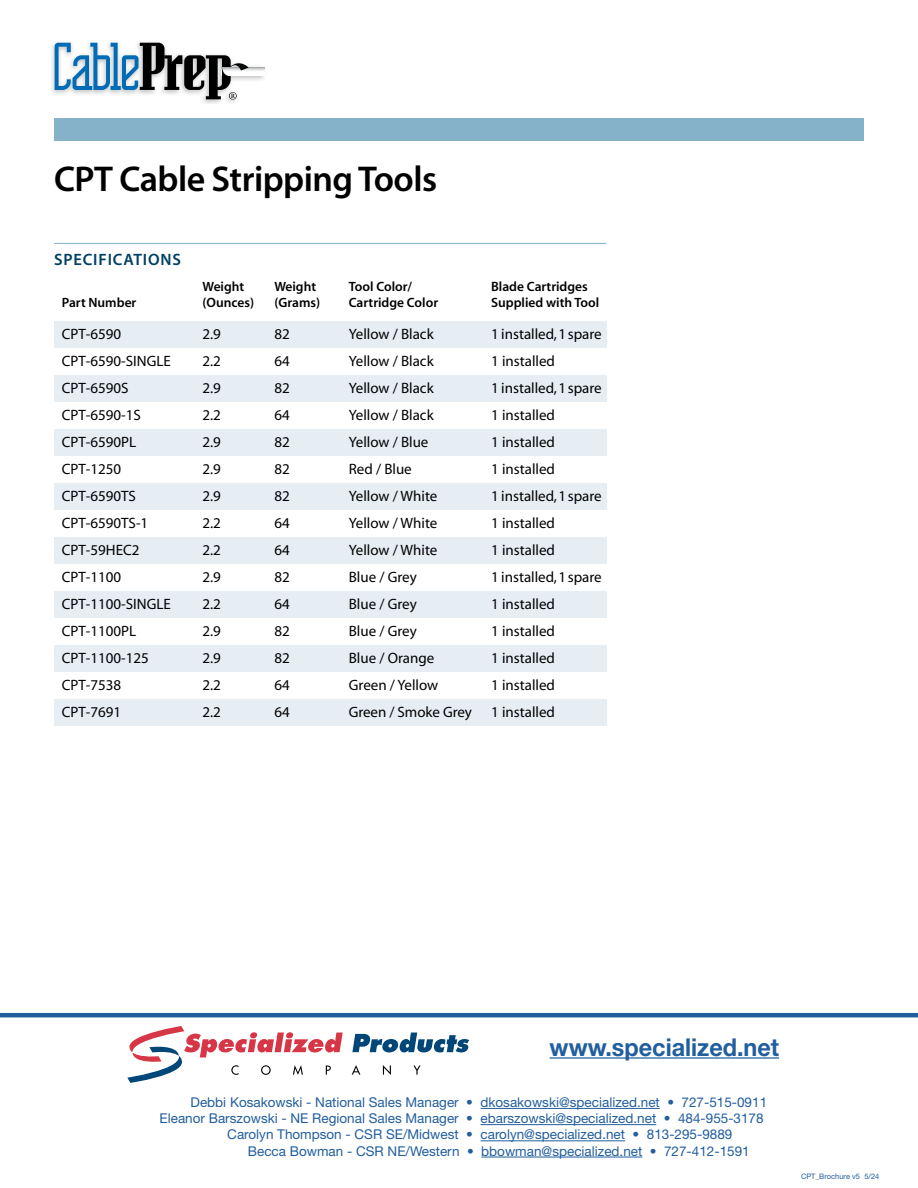
<style>
.page{position:relative;width:918px;height:1188px;background:#fff}
.page>*{position:absolute;margin:0;border:0;box-sizing:border-box;transform-origin:0 0}
.t1{font:36px "Myriad MM 565 wt 600 wd";letter-spacing:-.015em;color:#000}
.t2{font:700 24.6px "Helvetica Neue LT Pro";color:#215e9e;scale:.95 1}
.t3{font:16.5px "Myriad MM 565 wt 600 wd";letter-spacing:.05em;color:#004062}
.t4{font:15px "Myriad MM 400 wt 600 wd";color:#000}
.t5{font:13.5px "Helvetica Neue LT Pro";color:#215e9e}
.t6{font:13.5px "Myriad MM 565 wt 600 wd";color:#000}
.t7{font:7.5px "Helvetica Neue LT Pro";color:#215e9e}
</style>
<div class="page">
<img style="left:51px;top:42px;width:214px;height:62px">
<svg style="left:249px;top:67px;width:15px;height:9px"></svg>
<svg style="left:55px;top:43px;width:194px;height:57px"></svg>
<div style="left:54px;top:118px;width:810px;height:22px;background:#86b2c9"></div>
<div style="left:54px;top:321px;width:552px;height:27px;background:#e6eef3"></div>
<div style="left:54px;top:375px;width:552px;height:27px;background:#e6eef3"></div>
<div style="left:54px;top:429px;width:552px;height:27px;background:#e6eef3"></div>
<div style="left:54px;top:483px;width:552px;height:27px;background:#e6eef3"></div>
<div style="left:54px;top:537px;width:552px;height:27px;background:#e6eef3"></div>
<div style="left:54px;top:591px;width:552px;height:27px;background:#e6eef3"></div>
<div style="left:54px;top:645px;width:552px;height:27px;background:#e6eef3"></div>
<div style="left:54px;top:699px;width:552px;height:27px;background:#e6eef3"></div>
<hr style="left:54px;top:243px;width:552px;height:1px;background:#86b2c9">
<hr style="left:550px;top:1057px;width:229px;height:2px;background:#215e9e">
<hr style="left:481px;top:1108px;width:179px;height:1px;background:#215e9e">
<hr style="left:481px;top:1124px;width:175px;height:1px;background:#215e9e">
<hr style="left:481px;top:1140px;width:144px;height:1px;background:#215e9e">
<hr style="left:481px;top:1157px;width:161px;height:1px;background:#215e9e">
<svg style="left:352px;top:1033px;width:117px;height:19px"></svg>
<svg style="left:352px;top:1065px;width:8px;height:10px"></svg>
<svg style="left:383px;top:1065px;width:8px;height:10px"></svg>
<svg style="left:413px;top:1066px;width:8px;height:9px"></svg>
<svg style="left:127px;top:1026px;width:216px;height:57px"></svg>
<hr style="left:0;top:1013px;width:918px;height:4px;background:#215e9e">
<p class="t1" style="left:54px;top:160px;width:385px">CPT Cable Stripping Tools</p>
<p class="t3" style="left:54px;top:251px;width:129px">SPECIFICATIONS</p>
<p class="t6" style="left:202px;top:279px;width:43px">Weight</p>
<p class="t6" style="left:274px;top:279px;width:43px">Weight</p>
<p class="t6" style="left:349px;top:279px;width:65px">Tool Color/</p>
<p class="t6" style="left:491px;top:279px;width:98px">Blade Cartridges</p>
<p class="t6" style="left:62px;top:296px;width:76px">Part Number</p>
<p class="t6" style="left:202px;top:296px;width:53px">(Ounces)</p>
<p class="t6" style="left:274px;top:296px;width:47px">(Grams)</p>
<p class="t6" style="left:349px;top:296px;width:91px">Cartridge Color</p>
<p class="t6" style="left:491px;top:296px;width:110px">Supplied with Tool</p>
<p class="t4" style="left:62px;top:326px;width:61px">CPT-6590</p>
<p class="t4" style="left:203px;top:326px;width:20px">2.9</p>
<p class="t4" style="left:274px;top:326px;width:17px">82</p>
<p class="t4" style="left:349px;top:326px;width:86px">Yellow / Black</p>
<p class="t4" style="left:491px;top:326px;width:112px">1 installed,1 spare</p>
<p class="t4" style="left:62px;top:353px;width:111px">CPT-6590-SINGLE</p>
<p class="t4" style="left:203px;top:353px;width:20px">2.2</p>
<p class="t4" style="left:274px;top:353px;width:17px">64</p>
<p class="t4" style="left:349px;top:353px;width:86px">Yellow / Black</p>
<p class="t4" style="left:491px;top:353px;width:65px">1 installed</p>
<p class="t4" style="left:62px;top:380px;width:68px">CPT-6590S</p>
<p class="t4" style="left:203px;top:380px;width:20px">2.9</p>
<p class="t4" style="left:274px;top:380px;width:17px">82</p>
<p class="t4" style="left:349px;top:380px;width:86px">Yellow / Black</p>
<p class="t4" style="left:491px;top:380px;width:112px">1 installed,1 spare</p>
<p class="t4" style="left:62px;top:407px;width:81px">CPT-6590-1S</p>
<p class="t4" style="left:203px;top:407px;width:20px">2.2</p>
<p class="t4" style="left:274px;top:407px;width:17px">64</p>
<p class="t4" style="left:349px;top:407px;width:86px">Yellow / Black</p>
<p class="t4" style="left:491px;top:407px;width:65px">1 installed</p>
<p class="t4" style="left:62px;top:434px;width:76px">CPT-6590PL</p>
<p class="t4" style="left:203px;top:434px;width:20px">2.9</p>
<p class="t4" style="left:274px;top:434px;width:17px">82</p>
<p class="t4" style="left:349px;top:434px;width:81px">Yellow / Blue</p>
<p class="t4" style="left:491px;top:434px;width:65px">1 installed</p>
<p class="t4" style="left:62px;top:461px;width:61px">CPT-1250</p>
<p class="t4" style="left:203px;top:461px;width:20px">2.9</p>
<p class="t4" style="left:274px;top:461px;width:17px">82</p>
<p class="t4" style="left:349px;top:461px;width:65px">Red / Blue</p>
<p class="t4" style="left:491px;top:461px;width:65px">1 installed</p>
<p class="t4" style="left:62px;top:488px;width:76px">CPT-6590TS</p>
<p class="t4" style="left:203px;top:488px;width:20px">2.9</p>
<p class="t4" style="left:274px;top:488px;width:17px">82</p>
<p class="t4" style="left:349px;top:488px;width:90px">Yellow / White</p>
<p class="t4" style="left:491px;top:488px;width:112px">1 installed,1 spare</p>
<p class="t4" style="left:62px;top:515px;width:88px">CPT-6590TS-1</p>
<p class="t4" style="left:203px;top:515px;width:20px">2.2</p>
<p class="t4" style="left:274px;top:515px;width:17px">64</p>
<p class="t4" style="left:349px;top:515px;width:90px">Yellow / White</p>
<p class="t4" style="left:491px;top:515px;width:65px">1 installed</p>
<p class="t4" style="left:62px;top:542px;width:79px">CPT-59HEC2</p>
<p class="t4" style="left:203px;top:542px;width:20px">2.2</p>
<p class="t4" style="left:274px;top:542px;width:17px">64</p>
<p class="t4" style="left:349px;top:542px;width:90px">Yellow / White</p>
<p class="t4" style="left:491px;top:542px;width:65px">1 installed</p>
<p class="t4" style="left:62px;top:569px;width:61px">CPT-1100</p>
<p class="t4" style="left:203px;top:569px;width:20px">2.9</p>
<p class="t4" style="left:274px;top:569px;width:17px">82</p>
<p class="t4" style="left:349px;top:569px;width:70px">Blue / Grey</p>
<p class="t4" style="left:491px;top:569px;width:112px">1 installed,1 spare</p>
<p class="t4" style="left:62px;top:596px;width:111px">CPT-1100-SINGLE</p>
<p class="t4" style="left:203px;top:596px;width:20px">2.2</p>
<p class="t4" style="left:274px;top:596px;width:17px">64</p>
<p class="t4" style="left:349px;top:596px;width:70px">Blue / Grey</p>
<p class="t4" style="left:491px;top:596px;width:65px">1 installed</p>
<p class="t4" style="left:62px;top:623px;width:76px">CPT-1100PL</p>
<p class="t4" style="left:203px;top:623px;width:20px">2.9</p>
<p class="t4" style="left:274px;top:623px;width:17px">82</p>
<p class="t4" style="left:349px;top:623px;width:70px">Blue / Grey</p>
<p class="t4" style="left:491px;top:623px;width:65px">1 installed</p>
<p class="t4" style="left:62px;top:650px;width:89px">CPT-1100-125</p>
<p class="t4" style="left:203px;top:650px;width:20px">2.9</p>
<p class="t4" style="left:274px;top:650px;width:17px">82</p>
<p class="t4" style="left:349px;top:650px;width:87px">Blue / Orange</p>
<p class="t4" style="left:491px;top:650px;width:65px">1 installed</p>
<p class="t4" style="left:62px;top:677px;width:61px">CPT-7538</p>
<p class="t4" style="left:203px;top:677px;width:20px">2.2</p>
<p class="t4" style="left:274px;top:677px;width:17px">64</p>
<p class="t4" style="left:349px;top:677px;width:91px">Green / Yellow</p>
<p class="t4" style="left:491px;top:677px;width:65px">1 installed</p>
<p class="t4" style="left:62px;top:704px;width:61px">CPT-7691</p>
<p class="t4" style="left:203px;top:704px;width:20px">2.2</p>
<p class="t4" style="left:274px;top:704px;width:17px">64</p>
<p class="t4" style="left:349px;top:704px;width:125px">Green / Smoke Grey</p>
<p class="t4" style="left:491px;top:704px;width:65px">1 installed</p>
<p class="t2" style="left:550px;top:1032px;width:243px">www.specialized.net</p>
<p class="t5" style="left:191px;top:1094px;width:578px">Debbi Kosakowski - National Sales Manager • dkosakowski@specialized.net • 727-515-0911</p>
<p class="t5" style="left:160px;top:1110px;width:606px">Eleanor Barszowski - NE Regional Sales Manager • ebarszowski@specialized.net • 484-955-3178</p>
<p class="t5" style="left:227px;top:1126px;width:507px">Carolyn Thompson - CSR SE/Midwest • carolyn@specialized.net • 813-295-9889</p>
<p class="t5" style="left:248px;top:1143px;width:503px">Becca Bowman - CSR NE/Western • bbowman@specialized.net • 727-412-1591</p>
<p class="t7" style="left:801px;top:1172px;width:80px">CPT_Brochure v5 5/24</p>
</div>
